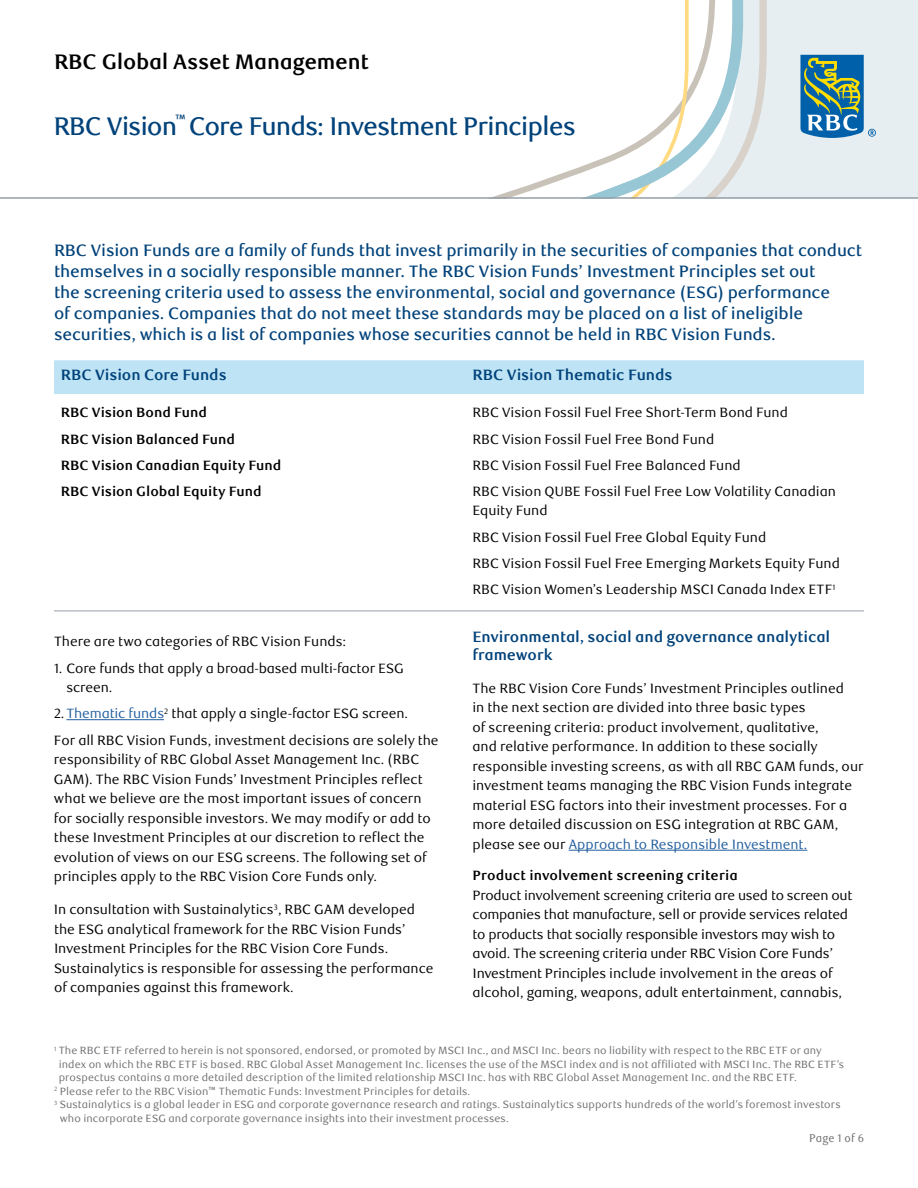
<style>
.page{position:relative;width:918px;height:1188px;background:#fff}
.page>*{position:absolute;margin:0;border:0;box-sizing:border-box;transform-origin:0 0}
.t1{font:500 25.5px "RBC Display";letter-spacing:-.02em;color:#00427a}
.t2{font:700 21px "RBC Text";letter-spacing:-.015em;color:#000}
.t3{font:500 16.5px/21px "RBC Text";letter-spacing:-.01em;color:#00427a}
.t4{font:700 15px/18px "RBC Text";letter-spacing:-.005em;color:#00427a}
.t5{font:13.5px/19.5px "RBC Text";letter-spacing:-.005em;color:#000}
.t6{font:700 13.5px/26.2px "RBC Text";color:#000}
.t7{font:11.25px "RBC Text Cond";color:#6d6e71}
.t8{font:10.5px "RBC Text";letter-spacing:.01em;color:#6d6e71}
.s1{color:#215e9e}
</style>
<div class="page">
<div style="left:0;top:0;width:918px;height:199px;background:#e7eef1"></div>
<svg style="left:743px;top:0;width:24px;height:161px"></svg>
<div style="left:0;top:0;width:743px;height:197px;background:#fff"></div>
<svg style="left:800px;top:55px;width:76px;height:83px"></svg>
<hr style="left:0;top:197px;width:918px;height:2px;background:#95a0a9">
<hr style="left:66px;top:719px;width:98px;height:1px;background:#215e9e">
<hr style="left:569px;top:850px;width:238px;height:1px;background:#215e9e">
<div style="left:54px;top:360px;width:810px;height:34px;background:#bde3f5"></div>
<hr style="left:54px;top:611px;width:405px;height:1px;background:#95a0a9">
<hr style="left:459px;top:611px;width:405px;height:1px;background:#95a0a9">
<h2 class="t2" style="left:54px;top:49px;width:316px">RBC Global Asset Management</h2>
<h1 class="t1" style="left:54px;top:111px;width:523px">RBC Vision<sup>™</sup> Core Funds: Investment Principles</h1>
<p class="t3" style="left:54px;top:241px;width:810px">RBC Vision Funds are a family of funds that invest primarily in the securities of companies that conduct themselves in a socially responsible manner. The RBC Vision Funds’ Investment Principles set out<br>the screening criteria used to assess the environmental, social and governance (ESG) performance<br>of companies. Companies that do not meet these standards may be placed on a list of ineligible securities, which is a list of companies whose securities cannot be held in RBC Vision Funds.</p>
<p class="t4" style="left:61px;top:367px;width:167px">RBC Vision Core Funds</p>
<p class="t4" style="left:472px;top:367px;width:201px">RBC Vision Thematic Funds</p>
<p class="t6" style="left:61px;top:400px;width:222px">RBC Vision Bond Fund<br>RBC Vision Balanced Fund<br>RBC Vision Canadian Equity Fund<br>RBC Vision Global Equity Fund</p>
<p class="t5" style="left:472px;top:400px;width:365px;line-height:26.2px">RBC Vision Fossil Fuel Free Short-Term Bond Fund<br>RBC Vision Fossil Fuel Free Bond Fund<br>RBC Vision Fossil Fuel Free Balanced Fund<br>RBC Vision QUBE Fossil Fuel Free Low Volatility Canadian</p>
<p class="t5" style="left:472px;top:498px;width:369px;line-height:26.2px">Equity Fund<br>RBC Vision Fossil Fuel Free Global Equity Fund<br>RBC Vision Fossil Fuel Free Emerging Markets Equity Fund RBC Vision Women’s Leadership MSCI Canada Index ETF<sup>1</sup></p>
<p class="t5" style="left:54px;top:632px;width:294px">There are two categories of RBC Vision Funds:</p>
<p class="t5" style="left:66px;top:658px;width:339px;text-indent:-12px">1. Core funds that apply a broad-based multi-factor ESG screen.</p>
<p class="t5" style="left:54px;top:701px;width:386px;line-height:26.2px">2.<span class="s1">Thematic funds</span><sup>2</sup> that apply a single-factor ESG screen.<br>For all RBC Vision Funds, investment decisions are solely the</p>
<p class="t5" style="left:54px;top:750px;width:378px">responsibility of RBC Global Asset Management Inc. (RBC GAM). The RBC Vision Funds’ Investment Principles reflect what we believe are the most important issues of concern for socially responsible investors. We may modify or add to these Investment Principles at our discretion to reflect the evolution of views on our ESG screens. The following set of principles apply to the RBC Vision Core Funds only.</p>
<p class="t5" style="left:54px;top:900px;width:381px">In consultation with Sustainalytics<sup>3</sup>, RBC GAM developed the ESG analytical framework for the RBC Vision Funds’ Investment Principles for the RBC Vision Core Funds.<br>Sustainalytics is responsible for assessing the performance of companies against this framework.</p>
<p class="t4" style="left:472px;top:628px;width:359px">Environmental, social and governance analytical framework</p>
<p class="t5" style="left:472px;top:679px;width:393px">The RBC Vision Core Funds’ Investment Principles outlined<br>in the next section are divided into three basic types<br>of screening criteria: product involvement, qualitative,<br>and relative performance. In addition to these socially responsible investing screens, as with all RBC GAM funds, our investment teams managing the RBC Vision Funds integrate material ESG factors into their investment processes. For a more detailed discussion on ESG integration at RBC GAM, please see our <span class="s1">Approach to Responsible Investment.</span></p>
<p class="t6" style="left:472px;top:863px;width:267px">Product involvement screening criteria</p>
<p class="t5" style="left:472px;top:886px;width:381px">Product involvement screening criteria are used to screen out companies that manufacture, sell or provide services related to products that socially responsible investors may wish to avoid. The screening criteria under RBC Vision Core Funds’ Investment Principles include involvement in the areas of alcohol, gaming, weapons, adult entertainment, cannabis,</p>
<p class="t8" style="left:54px;top:1045px;width:769px"><sup>1</sup> The RBC ETF referred to herein is not sponsored, endorsed, or promoted by MSCI Inc., and MSCI Inc. bears no liability with respect to the RBC ETF or any</p>
<p class="t8" style="left:59px;top:1058px;width:787px">index on which the RBC ETF is based. RBC Global Asset Management Inc. licenses the use of the MSCI index and is not affiliated with MSCI Inc. The RBC ETF’s</p>
<p class="t8" style="left:59px;top:1072px;width:740px">prospectus contains a more detailed description of the limited relationship MSCI Inc. has with RBC Global Asset Management Inc. and the RBC ETF.</p>
<p class="t8" style="left:54px;top:1085px;width:418px"><sup>2</sup> Please refer to the RBC Vision™ Thematic Funds: Investment Principles for details.</p>
<p class="t8" style="left:54px;top:1099px;width:788px"><sup>3</sup> Sustainalytics is a global leader in ESG and corporate governance research and ratings. Sustainalytics supports hundreds of the world’s foremost investors</p>
<p class="t8" style="left:60px;top:1112px;width:451px">who incorporate ESG and corporate governance insights into their investment processes.</p>
<p class="t7" style="left:809px;top:1132px;width:56px">Page 1 of 6</p>
</div>
